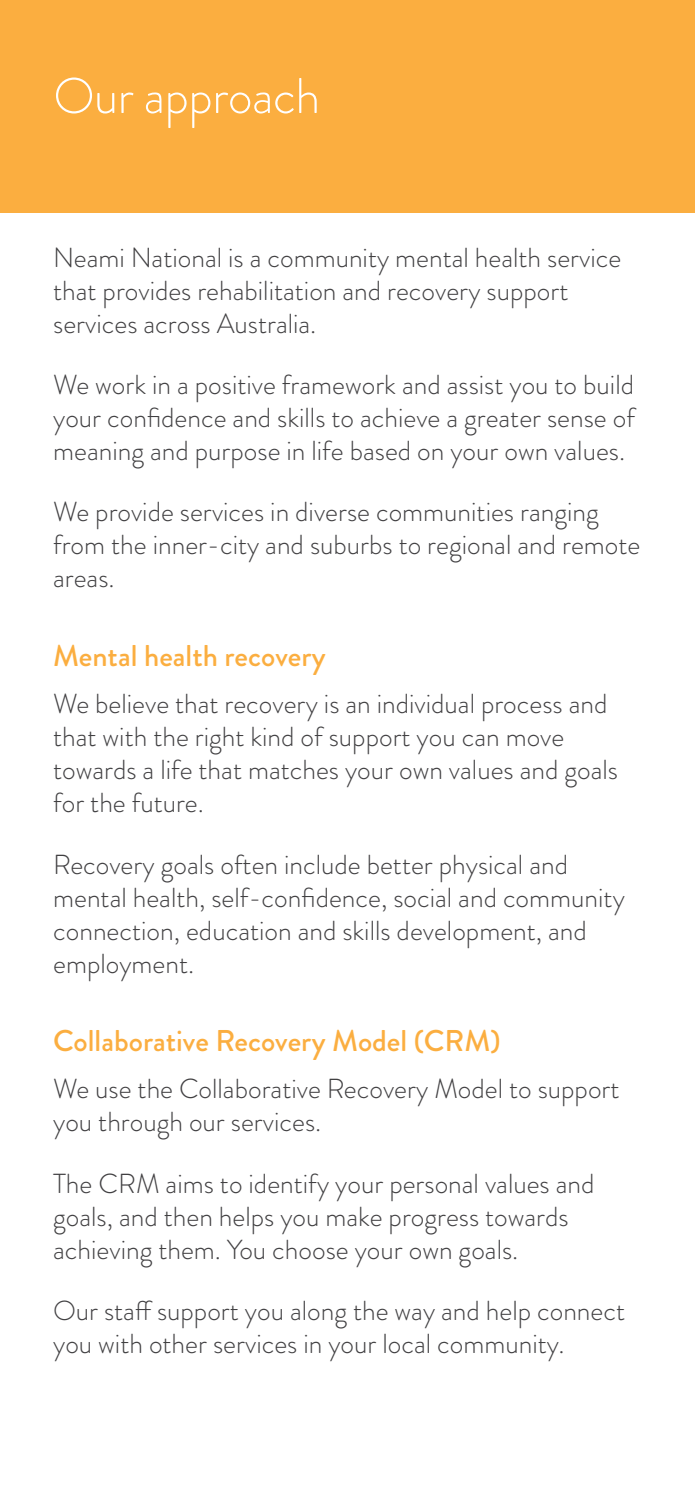
<style>
.page{position:relative;width:695px;height:1489px;background:#fff}
.page>*{position:absolute;margin:0;border:0;box-sizing:border-box;transform-origin:0 0}
.Heading{font:300 50px "Brandon Grotesque";letter-spacing:-.01em;color:#fff}
.BodyHeading_129U{font:500 30px "Brandon Grotesque";color:#fbae40}
.Body{font:300 27.5px/33px "Brandon Grotesque";color:#414042}
</style>
<div class="page">
<div style="left:0;top:0;width:694px;height:213px;background:#fbae40"></div>
<p class="Heading" style="left:53px;top:62px;width:268px">Our approach</p>
<p class="Body" style="left:53px;top:241px;width:569px">Neami National is a community mental health service that provides rehabilitation and recovery support services across Australia.</p>
<p class="Body" style="left:53px;top:368px;width:583px;text-align:justify">We work in a positive framework and assist you to build your confidence and skills to achieve a greater sense of meaning and purpose in life based on your own values.</p>
<p class="Body" style="left:53px;top:495px;width:588px">We provide services in diverse communities ranging from the inner-city and suburbs to regional and remote areas.</p>
<p class="BodyHeading_129U" style="left:53px;top:635px;width:274px">Mental health recovery</p>
<p class="Body" style="left:53px;top:687px;width:566px">We believe that recovery is an individual process and that with the right kind of support you can move towards a life that matches your own values and goals for the future.</p>
<p class="Body" style="left:53px;top:847px;width:573px">Recovery goals often include better physical and mental health, self-confidence, social and community connection, education and skills development, and employment.</p>
<p class="BodyHeading_129U" style="left:53px;top:1020px;width:449px">Collaborative Recovery Model (CRM)</p>
<p class="Body" style="left:53px;top:1072px;width:568px">We use the Collaborative Recovery Model to support you through our services.</p>
<p class="Body" style="left:53px;top:1166px;width:542px">The CRM aims to identify your personal values and goals, and then helps you make progress towards achieving them. You choose your own goals.</p>
<p class="Body" style="left:53px;top:1294px;width:573px">Our staff support you along the way and help connect you with other services in your local community.</p>
</div>
